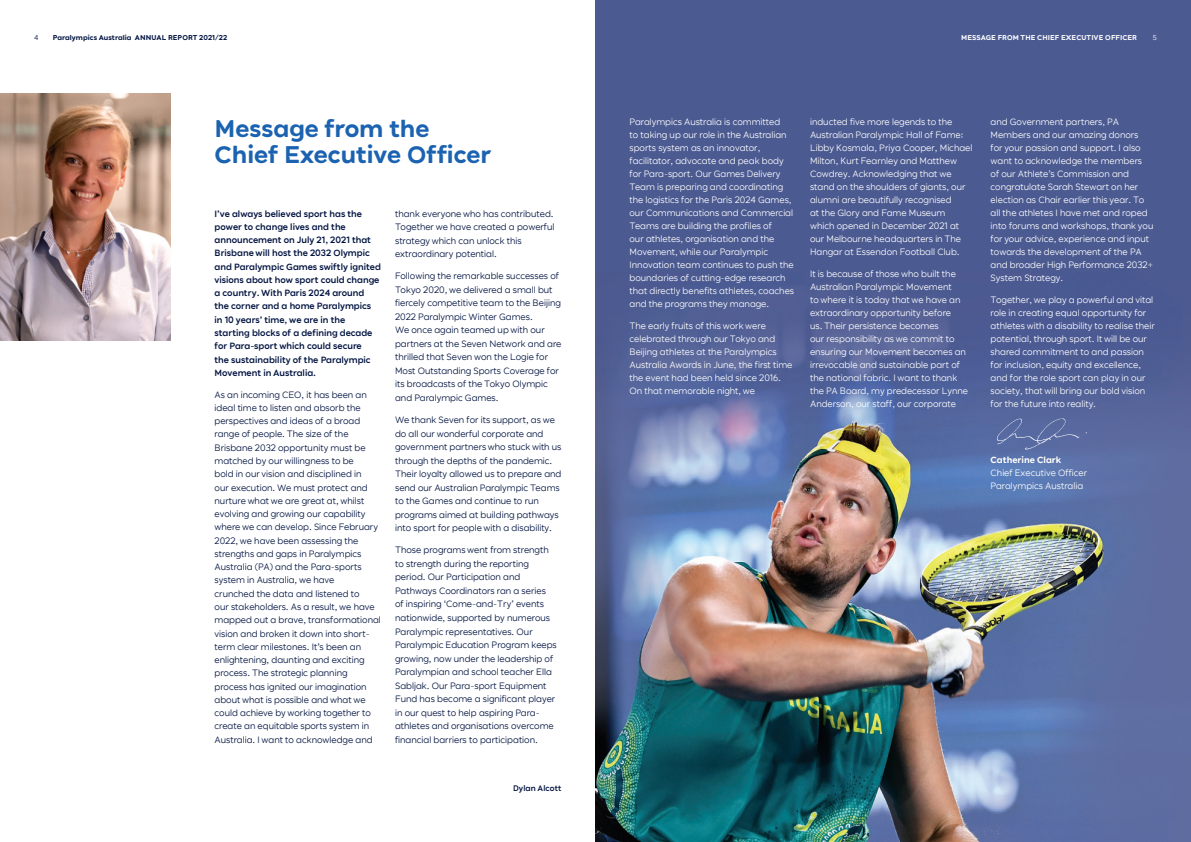
<style>
.page{position:relative;width:1191px;height:842px;background:#fff}
.page>*{position:absolute;margin:0;border:0;box-sizing:border-box;transform-origin:0 0}
.t1{font:24px/26px "Pact Set Bold";color:#1b63b0}
.t2{font:9px/13px "Pact";color:#fff}
.t3{font:9px/13.5px "Pact";color:#001340}
.t4{font:500 9px/13.3px "Pact";color:#001340}
.t5{font:500 8px "Pact";letter-spacing:.01em;color:#001340}
.t6{font:700 7px "Pact";letter-spacing:.01em;color:#001340}
.t7{font:700 7px "Pact";letter-spacing:.01em;color:#fff}
.t8{font:7px "Pact";color:#001340}
.t9{font:7px "Pact";color:#fff}
.s1{font-weight:700}
</style>
<div class="page">
<img style="left:595px;top:0;width:596px;height:842px">
<img style="left:0;top:94px;width:170px;height:246px">
<img style="left:988px;top:412px;width:106px;height:40px">
<p class="t8" style="left:34px;top:34px;width:6px">4</p>
<p class="t6" style="left:53px;top:34px;width:176px">Paralympics Australia ANNUAL REPORT 2021/22</p>
<p class="t9" style="left:1152px;top:34px;width:6px">5</p>
<p class="t7" style="left:961px;top:34px;width:177px">MESSAGE FROM THE CHIEF EXECUTIVE OFFICER</p>
<p class="t1" style="left:214px;top:117px;width:278px">Message from the<br>Chief Executive Officer</p>
<p class="t4" style="left:214px;top:207px;width:168px">I’ve always believed sport has the power to change lives and the announcement on July 21, 2021 that Brisbane will host the 2032 Olympic and Paralympic Games swiftly ignited visions about how sport could change a country. With Paris 2024 around the corner and a home Paralympics in 10 years’ time, we are in the starting blocks of a defining decade for Para-sport which could secure<br>the sustainability of the Paralympic Movement in Australia.</p>
<p class="t3" style="left:214px;top:388px;width:168px">As an incoming CEO, it has been an ideal time to listen and absorb the perspectives and ideas of a broad range of people. The size of the Brisbane 2032 opportunity must be matched by our willingness to be<br>bold in our vision and disciplined in<br>our execution. We must protect and nurture what we are great at, whilst evolving and growing our capability where we can develop. Since February 2022, we have been assessing the strengths and gaps in Paralympics Australia (PA) and the Para-sports system in Australia, we have<br>crunched the data and listened to<br>our stakeholders. As a result, we have mapped out a brave, transformational vision and broken it down into short&shy;term clear milestones. It’s been an enlightening, daunting and exciting process. The strategic planning process has ignited our imagination about what is possible and what we could achieve by working together to create an equitable sports system in Australia. I want to acknowledge and</p>
<p class="t3" style="left:395px;top:207px;width:161px">thank everyone who has contributed.<br>Together we have created a powerful strategy which can unlock this extraordinary potential.</p>
<p class="t3" style="left:395px;top:270px;width:168px">Following the remarkable successes of Tokyo 2020, we delivered a small but fiercely competitive team to the Beijing 2022 Paralympic Winter Games.<br>We once again teamed up with our partners at the Seven Network and are thrilled that Seven won the Logie for Most Outstanding Sports Coverage for its broadcasts of the Tokyo Olympic and Paralympic Games.</p>
<p class="t3" style="left:395px;top:413px;width:168px">We thank Seven for its support, as we do all our wonderful corporate and government partners who stuck with us through the depths of the pandemic.<br>Their loyalty allowed us to prepare and send our Australian Paralympic Teams to the Games and continue to run programs aimed at building pathways into sport for people with a disability.</p>
<p class="t3" style="left:395px;top:544px;width:163px">Those programs went from strength to strength during the reporting period. Our Participation and Pathways Coordinators ran a series<br>of inspiring ‘Come-and-Try’ events nationwide, supported by numerous Paralympic representatives. Our Paralympic Education Program keeps growing, now under the leadership of Paralympian and school teacher Ella Sabljak. Our Para-sport Equipment Fund has become a significant player in our quest to help aspiring Para&shy;athletes and organisations overcome financial barriers to participation.</p>
<p class="t5" style="left:513px;top:784px;width:50px">Dylan Alcott</p>
<p class="t2" style="left:629px;top:116px;width:166px">Paralympics Australia is committed<br>to taking up our role in the Australian sports system as an innovator, facilitator, advocate and peak body for Para-sport. Our Games Delivery Team is preparing and coordinating the logistics for the Paris 2024 Games, our Communications and Commercial Teams are building the profiles of<br>our athletes, organisation and the Movement, while our Paralympic Innovation team continues to push the boundaries of cutting-edge research that directly benefits athletes, coaches and the programs they manage.</p>
<p class="t2" style="left:629px;top:319px;width:164px">The early fruits of this work were celebrated through our Tokyo and Beijing athletes at the Paralympics Australia Awards in June, the first time the event had been held since 2016.<br>On that memorable night, we</p>
<p class="t2" style="left:810px;top:116px;width:164px">inducted five more legends to the Australian Paralympic Hall of Fame:<br>Libby Kosmala, Priya Cooper, Michael Milton, Kurt Fearnley and Matthew Cowdrey. Acknowledging that we stand on the shoulders of giants, our alumni are beautifully recognised<br>at the Glory and Fame Museum<br>which opened in December 2021 at our Melbourne headquarters in The Hangar at Essendon Football Club.</p>
<p class="t2" style="left:810px;top:267px;width:159px">It is because of those who built the Australian Paralympic Movement<br>to where it is today that we have an extraordinary opportunity before<br>us. Their persistence becomes<br>our responsibility as we commit to ensuring our Movement becomes an irrevocable and sustainable part of the national fabric. I want to thank the PA Board, my predecessor Lynne Anderson, our staff, our corporate</p>
<p class="t2" style="left:990px;top:116px;width:164px">and Government partners, PA<br>Members and our amazing donors<br>for your passion and support. I also want to acknowledge the members<br>of our Athlete’s Commission and congratulate Sarah Stewart on her election as Chair earlier this year. To all the athletes I have met and roped into forums and workshops, thank you for your advice, experience and input towards the development of the PA and broader High Performance 2032+<br>System Strategy.</p>
<p class="t2" style="left:990px;top:293px;width:166px">Together, we play a powerful and vital role in creating equal opportunity for athletes with a disability to realise their potential, through sport. It will be our shared commitment to and passion for inclusion, equity and excellence, and for the role sport can play in our society, that will bring our bold vision for the future into reality.</p>
<p class="t2" style="left:990px;top:454px;width:98px"><span class="s1">Catherine Clark<br></span>Chief Executive Officer<br>Paralympics Australia</p>
</div>
